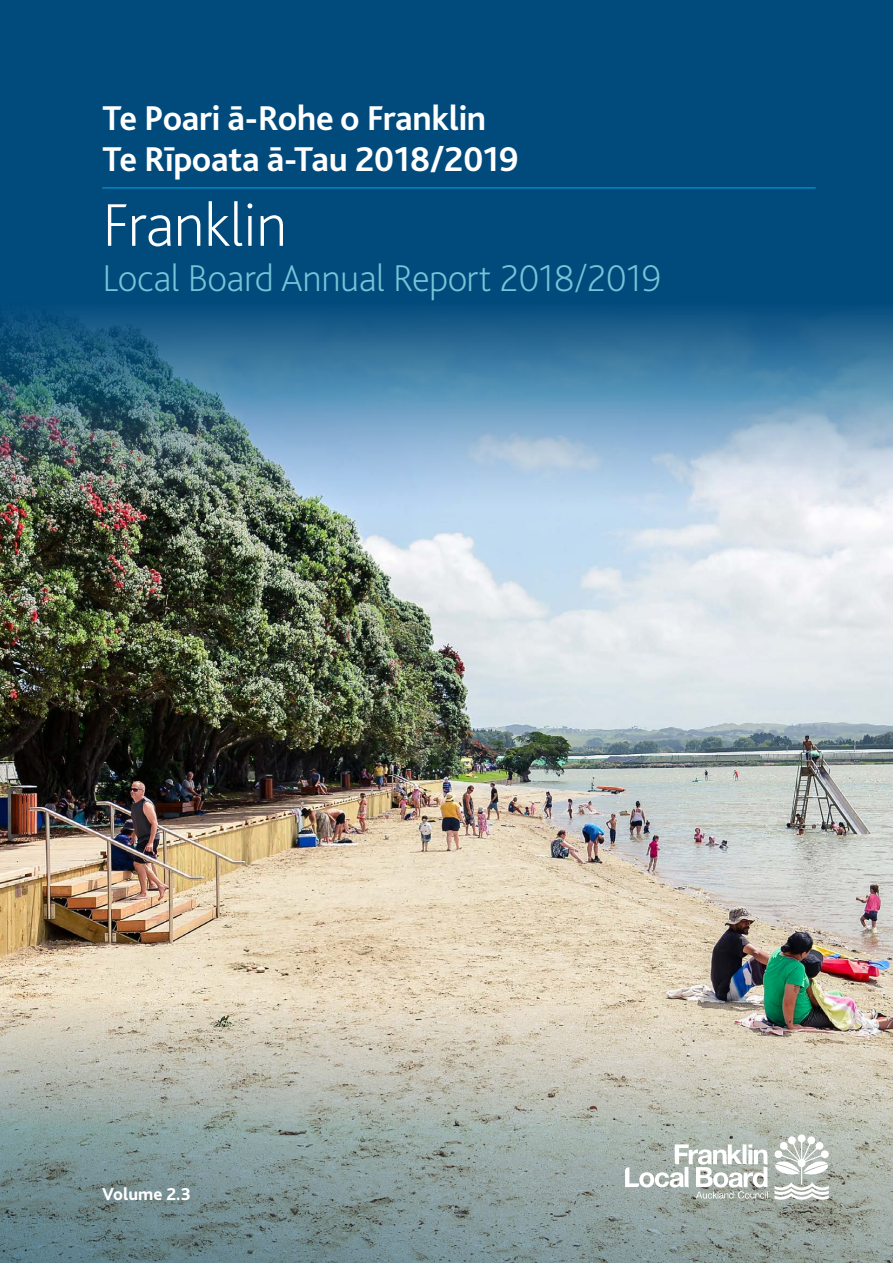
<style>
.page{position:relative;width:893px;height:1263px;background:#fff}
.page>*{position:absolute;margin:0;border:0;box-sizing:border-box;transform-origin:0 0}
.Cover___H1___English{font:200 63px "Bliss";letter-spacing:-.01em;color:#fff}
.Cover___H1___English-2{font:200 39px "Bliss";letter-spacing:-.01em;color:#74c5d7}
.Cover___H1___Te_Reo{font:700 36px/40.5px "Bliss";letter-spacing:-.01em;color:#fff}
.Cover___P_-_Volume{font:800 18px "Bliss";color:#fff}
</style>
<div class="page">
<img style="left:0;top:685px;width:893px;height:313px">
<svg style="left:0;top:998px;width:893px;height:265px;background:#a4aba4"></svg>
<img style="left:0;top:0;width:893px;height:685px">
<hr style="left:102px;top:188px;width:714px;height:1px;background:#00aae7">
<svg style="left:774px;top:1134px;width:55px;height:66px"></svg>
<svg style="left:625px;top:1144px;width:143px;height:54px"></svg>
<h1 class="Cover___H1___Te_Reo" style="left:102px;top:98px;width:418px">Te Poari ā-Rohe o Franklin<br>Te Rīpoata ā-Tau 2018/2019</h1>
<h1 class="Cover___H1___English" style="left:102px;top:186px;width:186px">Franklin</h1>
<h1 class="Cover___H1___English-2" style="left:102px;top:254px;width:561px">Local Board Annual Report 2018/2019</h1>
<p class="Cover___P_-_Volume" style="left:102px;top:1183px;width:90px">Volume 2.3</p>
</div>
